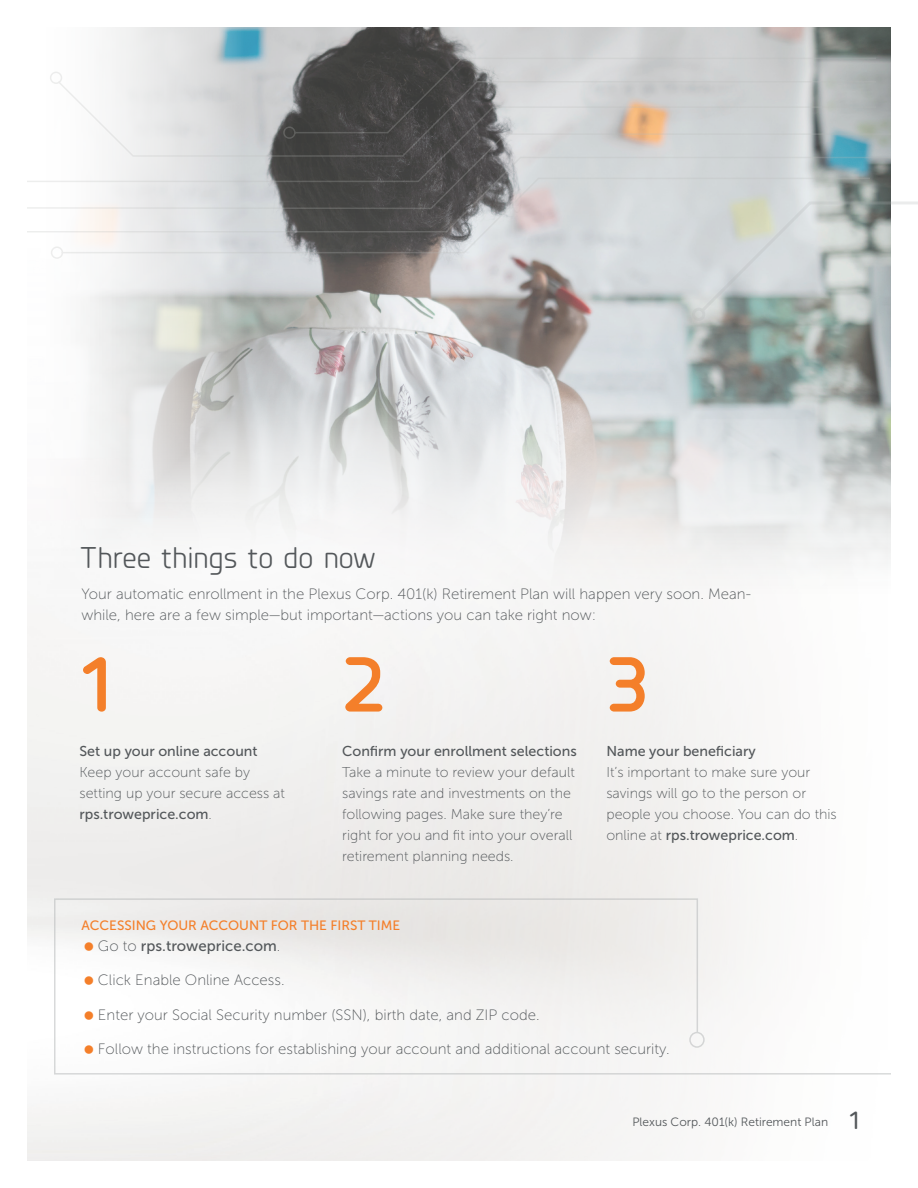
<style>
.page{position:relative;width:918px;height:1188px;background:#fff}
.page>*{position:absolute;margin:0;border:0;box-sizing:border-box;transform-origin:0 0}
.Intro_Copy{font:600 82.5px "Planer";color:#f47f2a}
.t1{font:30px "Planer";color:#53575a}
.Intro_Copy-2{font:500 26.4px "Planer";color:#53575a}
.Intro_Copy-3{font:15px/21px "Museo Sans 100";color:#53575a}
.t2{font:15px "Museo Sans 500";color:#53575a}
.Body{font:14.25px/21px "Museo Sans 100";color:#53575a}
.Intro_Copy-4{font:13.5px "Museo Sans 500";color:#f47f2a}
.t3{font:12px "Museo Sans 300";color:#53575a}
.s1{font-family:"Museo Sans 500"}
.s2{font-family:"Museo Sans 100"}
</style>
<div class="page">
<img style="left:110px;top:27px;width:781px;height:537px">
<img style="left:27px;top:102px;width:860px;height:1059px">
<svg style="left:27px;top:133px;width:864px;height:121px"></svg>
<svg style="left:27px;top:106px;width:22px;height:77px"></svg>
<svg style="left:49px;top:57px;width:829px;height:203px;background:#b2b4b4"></svg>
<svg style="left:698px;top:200px;width:220px;height:115px;background:#c9cfcd"></svg>
<div style="left:692px;top:308px;width:13px;height:13px;border:3px solid #b1b4b5;border-radius:50%"></div>
<svg style="left:53px;top:898px;width:838px;height:177px"></svg>
<div style="left:689px;top:1032px;width:16px;height:16px;border:2px solid #b1b4b5;border-radius:50%"></div>
<p class="t1" style="left:80px;top:538px;width:297px">Three things to do now</p>
<p class="Intro_Copy-3" style="left:81px;top:584px;width:671px">Your automatic enrollment in the Plexus Corp. 401(k) Retirement Plan will happen very soon. Mean&shy;while, here are a few simple—but important—actions you can take right now:</p>
<p class="Intro_Copy" style="left:80px;top:625px;width:31px">1</p>
<p class="Intro_Copy" style="left:342px;top:625px;width:45px">2</p>
<p class="Intro_Copy" style="left:606px;top:625px;width:43px">3</p>
<p class="Body" style="left:80px;top:741px;width:207px"><span class="s1">Set up your online account<br></span>Keep your account safe by setting up your secure access at <span class="s1">rps.troweprice.com</span>.</p>
<p class="Body" style="left:342px;top:741px;width:236px"><span class="s1">Confirm your enrollment selections </span>Take a minute to review your default savings rate and investments on the following pages. Make sure they’re right for you and fit into your overall retirement planning needs.</p>
<p class="Body" style="left:606px;top:741px;width:232px"><span class="s1">Name your beneficiary<br></span>It’s important to make sure your savings will go to the person or people you choose. You can do this online at <span class="s1">rps.troweprice.com</span>.</p>
<p class="Intro_Copy-4" style="left:81px;top:918px;width:320px">ACCESSING YOUR ACCOUNT FOR THE FIRST TIME</p>
<p class="t2" style="left:98px;top:937px;width:184px"><span class="s2">Go to</span> rps.troweprice.com<span class="s2">.</span></p>
<p class="Intro_Copy-3" style="left:98px;top:970px;width:188px">Click Enable Online Access.</p>
<p class="Intro_Copy-3" style="left:98px;top:1004px;width:443px">Enter your Social Security number (SSN), birth date, and ZIP code.</p>
<p class="Intro_Copy-3" style="left:98px;top:1039px;width:573px">Follow the instructions for establishing your account and additional account security.</p>
<p class="t3" style="left:632px;top:1116px;width:197px">Plexus Corp. 401(k) Retirement Plan</p>
<p class="Intro_Copy-2" style="left:849px;top:1102px;width:11px">1</p>
</div>
